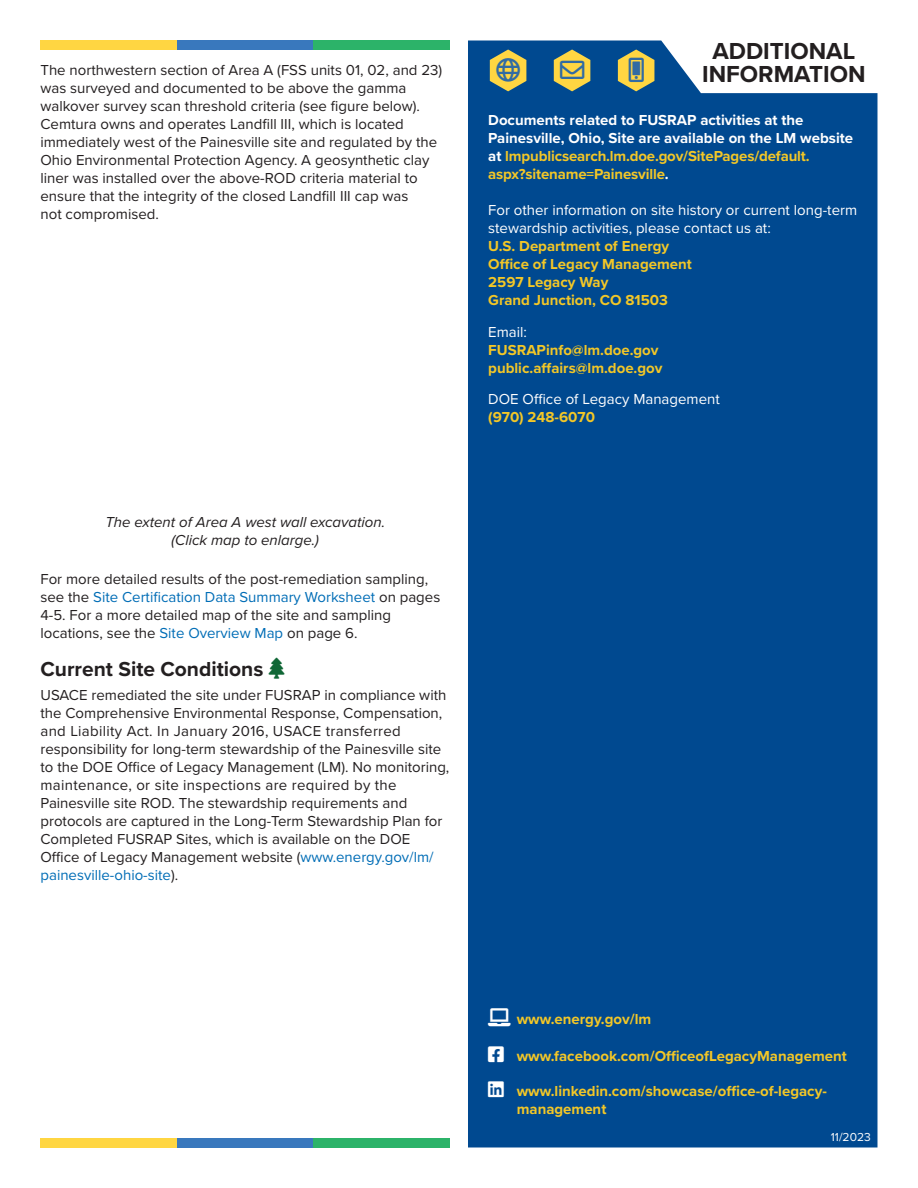
<style>
.page{position:relative;width:918px;height:1188px;background:#fff}
.page>*{position:absolute;margin:0;border:0;box-sizing:border-box;transform-origin:0 0}
.t1{font:24.3px "Font Awesome 5 Pro";color:#316ba3}
.Hours_Contact_Headers{font:700 24px "Proxima Nova";color:#231f20}
.t2{font:700 21px "Proxima Nova";color:#231f20}
.Body_Text_-_ProximaNovaRegular{font:15px/18px "Proxima Nova";color:#231f20}
.Body_Text_-_ProximaNovaRegular-2{font:15px/18px "Proxima Nova";color:#fff}
.Body_Text_-_ProximaNovaRegular-3{font:700 15px/18px "Proxima Nova";color:#f3c727}
.Hours_Contact_Body_Text{font:700 15px/18px "Proxima Nova";color:#fff}
.Body_Text_-_ProximaNovaRegular-4{font:italic 15px/18px "Proxima Nova";color:#231f20;text-align:center}
.Hours_Contact_Body_Text-2{font:15px "Proxima Nova";color:#fff}
.Date{font:12px "Proxima Nova";color:#fff}
.s1{color:#006db6}
.s2{color:#106736}
.s3{color:#f3c727}
.s4{font-weight:700;color:#f3c727}
.s5{color:#fff}
</style>
<div class="page">
<div style="left:40px;top:40px;width:137px;height:10px;background:#ffd642"></div>
<div style="left:177px;top:40px;width:137px;height:10px;background:#3978bd"></div>
<div style="left:314px;top:40px;width:136px;height:10px;background:#2cb369"></div>
<div style="left:468px;top:40px;width:409px;height:1108px;background:#004990"></div>
<div style="left:40px;top:1138px;width:137px;height:10px;background:#ffd642"></div>
<div style="left:177px;top:1138px;width:137px;height:10px;background:#3978bd"></div>
<div style="left:314px;top:1138px;width:136px;height:10px;background:#2cb369"></div>
<svg style="left:488px;top:1008px;width:23px;height:18px"></svg>
<svg style="left:488px;top:1047px;width:16px;height:15px"></svg>
<svg style="left:488px;top:1081px;width:16px;height:16px"></svg>
<svg style="left:554px;top:50px;width:36px;height:41px"></svg>
<svg style="left:618px;top:50px;width:36px;height:41px"></svg>
<svg style="left:490px;top:50px;width:36px;height:41px"></svg>
<p class="Body_Text_-_ProximaNovaRegular" style="left:40px;top:60px;width:403px">The northwestern section of Area A (FSS units 01, 02, and 23) was surveyed and documented to be above the gamma walkover survey scan threshold criteria (see figure below).<br>Cemtura owns and operates Landfill III, which is located immediately west of the Painesville site and regulated by the Ohio Environmental Protection Agency. A geosynthetic clay liner was installed over the above-ROD criteria material to ensure that the integrity of the closed Landfill III cap was<br>not compromised.</p>
<p class="Body_Text_-_ProximaNovaRegular-4" style="left:105px;top:512px;width:281px">The extent of Area A west wall excavation. (Click map to enlarge.)</p>
<p class="Body_Text_-_ProximaNovaRegular" style="left:40px;top:569px;width:401px">For more detailed results of the post-remediation sampling, see the <span class="s1">Site Certification Data Summary Worksheet</span> on pages 4-5. For a more detailed map of the site and sampling locations, see the <span class="s1">Site Overview Map</span> on page 6.</p>
<p class="t2" style="left:40px;top:654px;width:246px">Current Site Conditions <span class="s2">▼</span></p>
<p class="Body_Text_-_ProximaNovaRegular" style="left:40px;top:685px;width:410px">USACE remediated the site under FUSRAP in compliance with the Comprehensive Environmental Response, Compensation, and Liability Act. In January 2016, USACE transferred responsibility for long-term stewardship of the Painesville site to the DOE Office of Legacy Management (LM). No monitoring, maintenance, or site inspections are required by the Painesville site ROD. The stewardship requirements and protocols are captured in the Long-Term Stewardship Plan for Completed FUSRAP Sites, which is available on the DOE Office of Legacy Management website (<span class="s1">www.energy.gov/lm/ painesville-ohio-site</span>).</p>
<p class="Hours_Contact_Headers" style="left:712px;top:34px;width:144px">ADDITIONAL</p>
<p class="t1" style="left:560px;top:57px;width:26px">■❖●□</p>
<p class="Hours_Contact_Headers" style="left:702px;top:56px;width:165px">INFORMATION</p>
<p class="Hours_Contact_Body_Text" style="left:488px;top:111px;width:366px">Documents related to FUSRAP activities at the Painesville, Ohio, Site are available on the LM website at <span class="s3">lmpublicsearch.lm.doe.gov/SitePages/default. aspx?sitename=Painesville</span>.</p>
<p class="Body_Text_-_ProximaNovaRegular-2" style="left:488px;top:201px;width:370px">For other information on site history or current long-term stewardship activities, please contact us at:<br><span class="s4">U.S. Department of Energy<br>Office of Legacy Management<br>2597 Legacy Way<br>Grand Junction, CO 81503</span></p>
<p class="Hours_Contact_Body_Text-2" style="left:488px;top:321px;width:40px">Email:</p>
<p class="Body_Text_-_ProximaNovaRegular-3" style="left:488px;top:340px;width:176px">FUSRAPinfo@lm.doe.gov public.affairs@lm.doe.gov</p>
<p class="Body_Text_-_ProximaNovaRegular-2" style="left:488px;top:390px;width:233px">DOE Office of Legacy Management <span class="s4">(970) 248-6070</span></p>
<p class="Body_Text_-_ProximaNovaRegular-3" style="left:517px;top:1009px;width:136px">www.energy.gov/lm</p>
<p class="Body_Text_-_ProximaNovaRegular-3" style="left:488px;top:1047px;width:360px"><span class="s5">□□▲❑◆</span> www.facebook.com/OfficeofLegacyManagement</p>
<p class="Body_Text_-_ProximaNovaRegular-3" style="left:517px;top:1081px;width:312px">www.linkedin.com/showcase/office-of-legacy&shy;management</p>
<p class="Date" style="left:831px;top:1128px;width:41px">11/2023</p>
</div>
